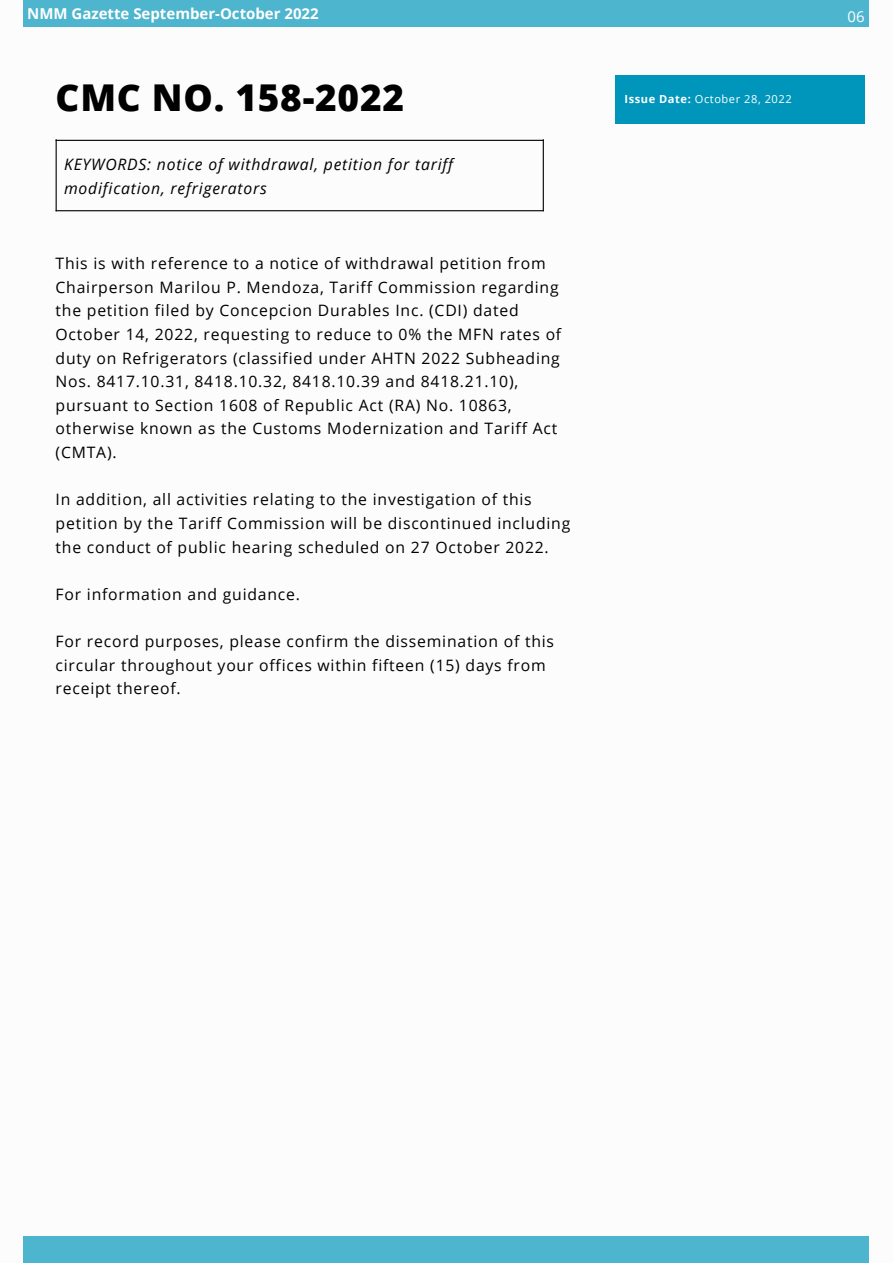
<style>
.page{position:relative;width:893px;height:1264px;background:#fff}
.page>*{position:absolute;margin:0;border:0;box-sizing:border-box;transform-origin:0 0}
.t1{font:800 36.9px "Open Sans";letter-spacing:.02em;color:#000}
.t2{font:15.75px/23.5px "Open Sans";letter-spacing:.05em;color:#000}
.t3{font:italic 15.75px/23.5px "Open Sans";letter-spacing:.05em;color:#000}
.t4{font:700 15px "Open Sans";color:#fff}
.t5{font:15px "Open Sans";color:#fff}
.t6{font:11.1px "Open Sans";letter-spacing:.05em;color:#fff}
.s1{font-weight:700}
</style>
<div class="page">
<div style="left:23px;top:0;width:845px;height:26px;background:#4db5ce"></div>
<div style="left:23px;top:1236px;width:845px;height:26px;background:#4db5ce"></div>
<div style="left:615px;top:75px;width:249px;height:48px;background:#0096bb"></div>
<hr style="left:56px;top:140px;width:487px;height:1px;background:#000">
<hr style="left:542px;top:139px;width:2px;height:72px;background:#000">
<hr style="left:56px;top:139px;width:1px;height:72px;background:#000">
<hr style="left:56px;top:210px;width:487px;height:1px;background:#000">
<p class="t4" style="left:27px;top:3px;width:293px">NMM Gazette September-October 2022</p>
<p class="t5" style="left:847px;top:6px;width:19px">06</p>
<h1 class="t1" style="left:56px;top:72px;width:350px">CMC NO. 158-2022</h1>
<p class="t3" style="left:64px;top:152px;width:390px">KEYWORDS: notice of withdrawal, petition for tariff modification, refrigerators</p>
<p class="t2" style="left:56px;top:251px;width:507px">This is with reference to a notice of withdrawal petition from Chairperson Marilou P. Mendoza, Tariff Commission regarding the petition filed by Concepcion Durables Inc. (CDI) dated October 14, 2022, requesting to reduce to 0% the MFN rates of duty on Refrigerators (classified under AHTN 2022 Subheading Nos. 8417.10.31, 8418.10.32, 8418.10.39 and 8418.21.10), pursuant to Section 1608 of Republic Act (RA) No. 10863, otherwise known as the Customs Modernization and Tariff Act (CMTA).</p>
<p class="t2" style="left:56px;top:487px;width:516px">In addition, all activities relating to the investigation of this petition by the Tariff Commission will be discontinued including the conduct of public hearing scheduled on 27 October 2022.</p>
<p class="t2" style="left:56px;top:582px;width:246px">For information and guidance.</p>
<p class="t2" style="left:56px;top:629px;width:500px">For record purposes, please confirm the dissemination of this circular throughout your offices within fifteen (15) days from receipt thereof.</p>
<p class="t6" style="left:624px;top:91px;width:169px"><span class="s1">Issue Date:</span> October 28, 2022</p>
</div>
